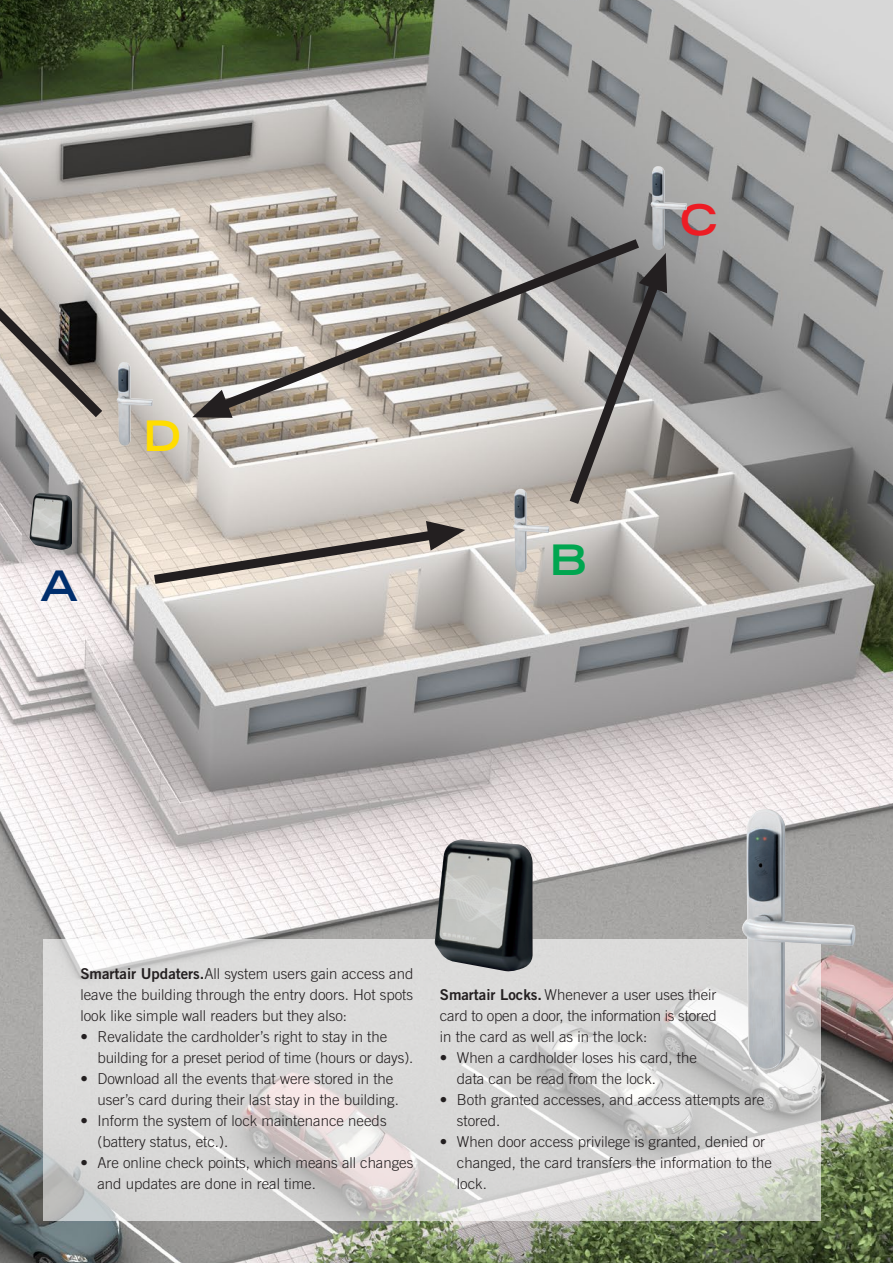
<style>
.page{position:relative;width:893px;height:1263px;background:#fff}
.page>*{position:absolute;margin:0;border:0;box-sizing:border-box;transform-origin:0 0}
.t1{font:700 expanded 42px "Trade Gothic LT Std";color:#002e6d}
.t2{font:700 expanded 42px "Trade Gothic LT Std";color:#00a650}
.t3{font:700 expanded 42px "Trade Gothic LT Std";color:#ed1c24}
.t4{font:700 expanded 42px "Trade Gothic LT Std";color:#fd0}
.t5{font:300 15px/21px "Trade Gothic";color:#231f20}
.s1{font-family:"Trade Gothic LT Std Bd 2";font-weight:400}
</style>
<div class="page">
<img style="left:0;top:0;width:893px;height:1263px">
<img style="left:30px;top:493px;width:42px;height:57px">
<svg style="left:43px;top:939px;width:778px;height:282px;fill:#dadad9"></svg>
<svg style="left:144px;top:521px;width:321px;height:69px"></svg>
<svg style="left:562px;top:253px;width:105px;height:261px"></svg>
<svg style="left:213px;top:232px;width:436px;height:184px"></svg>
<svg style="left:192px;top:390px;width:41px;height:28px"></svg>
<svg style="left:0;top:276px;width:112px;height:151px"></svg>
<img style="left:435px;top:839px;width:98px;height:133px">
<img style="left:511px;top:489px;width:39px;height:83px">
<img style="left:115px;top:362px;width:38px;height:84px">
<img style="left:649px;top:166px;width:38px;height:84px">
<img style="left:736px;top:809px;width:120px;height:260px">
<h1 class="t1" style="left:40px;top:558px;width:39px">A</h1>
<h1 class="t4" style="left:144px;top:408px;width:39px">D</h1>
<h1 class="t3" style="left:680px;top:193px;width:39px">C</h1>
<h1 class="t2" style="left:550px;top:533px;width:39px">B</h1>
<p class="t5" style="left:80px;top:963px;width:334px;text-align:justify"><span class="s1">Smartair Updaters.</span> All system users gain access and leave the building through the entry doors. Hot spots look like simple wall readers but they also:</p>
<p class="t5" style="left:97px;top:1026px;width:317px;text-indent:-17px">• Revalidate the cardholder’s right to stay in the building for a preset period of time (hours or days).</p>
<p class="t5" style="left:97px;top:1068px;width:303px;text-indent:-17px">• Download all the events that were stored in the user’s card during their last stay in the building.</p>
<p class="t5" style="left:97px;top:1110px;width:291px;text-indent:-17px">• Inform the system of lock maintenance needs (battery status, etc.).</p>
<p class="t5" style="left:97px;top:1152px;width:317px;text-indent:-17px">• Are online check points, which means all changes and updates are done in real time.</p>
<p class="t5" style="left:440px;top:984px;width:278px;text-align:justify"><span class="s1">Smartair Locks.</span> Whenever a user uses their card to open a door, the information is stored in the card as well as in the lock:</p>
<p class="t5" style="left:457px;top:1047px;width:242px;text-indent:-17px">• When a cardholder loses his card, the data can be read from the lock.</p>
<p class="t5" style="left:457px;top:1089px;width:309px;text-indent:-17px">• Both granted accesses, and access attempts are stored.</p>
<p class="t5" style="left:457px;top:1131px;width:317px;text-indent:-17px">• When door access privilege is granted, denied or changed, the card transfers the information to the lock.</p>
</div>
